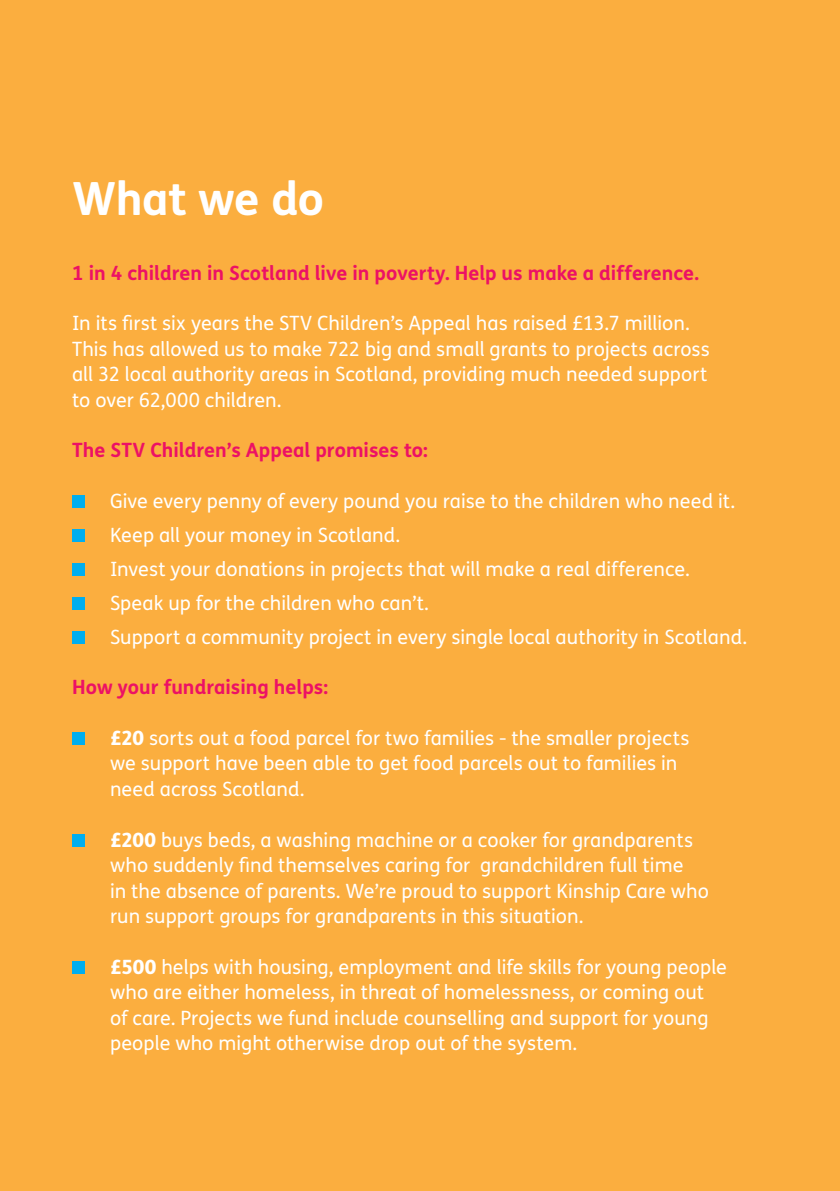
<style>
.page{position:relative;width:840px;height:1191px;background:#fff}
.page>*{position:absolute;margin:0;border:0;box-sizing:border-box;transform-origin:0 0}
.t1{font:700 45.8px "FS Me";letter-spacing:-.01em;color:#fff}
.t2{font:19.6px/25.4px "FS Me";color:#fff}
.t3{font:700 19.6px "FS Me";color:#ec1165}
.s1{font-weight:800}
</style>
<div class="page">
<div style="left:0;top:0;width:839px;height:1191px;background:#fbae3f"></div>
<div style="left:72px;top:495px;width:13px;height:12px;background:#00aeef"></div>
<div style="left:72px;top:529px;width:13px;height:12px;background:#00aeef"></div>
<div style="left:72px;top:563px;width:13px;height:13px;background:#00aeef"></div>
<div style="left:72px;top:597px;width:13px;height:13px;background:#00aeef"></div>
<div style="left:72px;top:631px;width:13px;height:13px;background:#00aeef"></div>
<div style="left:72px;top:732px;width:13px;height:13px;background:#00aeef"></div>
<div style="left:72px;top:834px;width:13px;height:13px;background:#00aeef"></div>
<div style="left:72px;top:961px;width:13px;height:13px;background:#00aeef"></div>
<p class="t1" style="left:72px;top:170px;width:253px">What we do</p>
<p class="t3" style="left:72px;top:260px;width:628px">1 in 4 children in Scotland live in poverty. Help us make a difference.</p>
<p class="t2" style="left:72px;top:311px;width:638px">In its first six years the STV Children’s Appeal has raised £13.7 million.<br>This has allowed us to make 722 big and small grants to projects across all 32 local authority areas in Scotland, providing much needed support to over 62,000 children.</p>
<p class="t3" style="left:72px;top:438px;width:357px">The STV Children’s Appeal promises to:</p>
<p class="t2" style="left:110px;top:489px;width:626px">Give every penny of every pound you raise to the children who need it.</p>
<p class="t2" style="left:110px;top:523px;width:292px">Keep all your money in Scotland.</p>
<p class="t2" style="left:110px;top:557px;width:581px">Invest your donations in projects that will make a real difference.</p>
<p class="t2" style="left:110px;top:591px;width:320px">Speak up for the children who can’t.</p>
<p class="t2" style="left:110px;top:625px;width:638px">Support a community project in every single local authority in Scotland.</p>
<p class="t3" style="left:72px;top:675px;width:257px">How your fundraising helps:</p>
<p class="t2" style="left:110px;top:726px;width:580px"><span class="s1">£20</span> sorts out a food parcel for two families - the smaller projects we support have been able to get food parcels out to families in need across Scotland.</p>
<p class="t2" style="left:110px;top:827px;width:600px"><span class="s1">£200</span> buys beds, a washing machine or a cooker for grandparents who suddenly find themselves caring for grandchildren full time<br>in the absence of parents. We’re proud to support Kinship Care who run support groups for grandparents in this situation.</p>
<p class="t2" style="left:110px;top:954px;width:618px"><span class="s1">£500</span> helps with housing, employment and life skills for young people who are either homeless, in threat of homelessness, or coming out<br>of care. Projects we fund include counselling and support for young people who might otherwise drop out of the system.</p>
</div>
